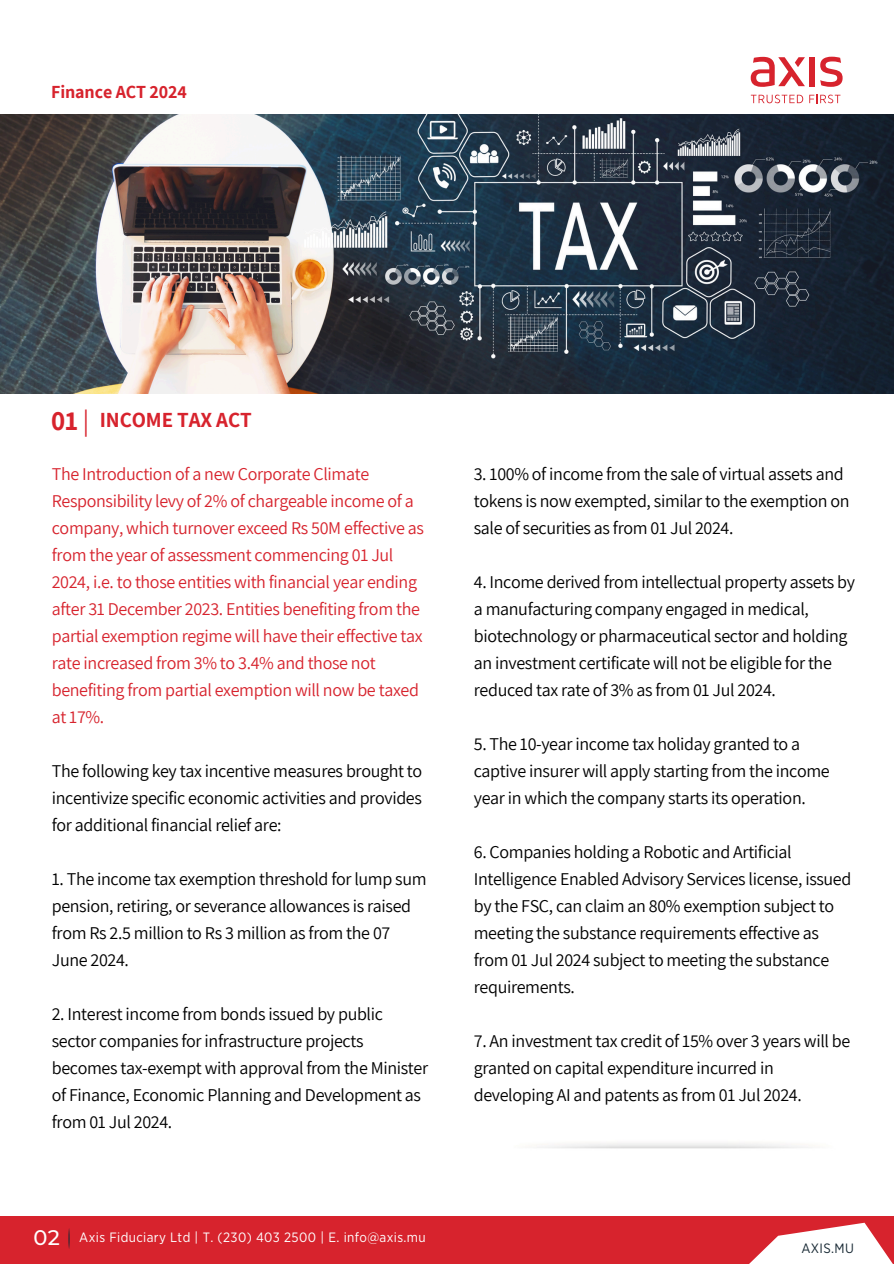
<style>
.page{position:relative;width:894px;height:1264px;background:#fff}
.page>*{position:absolute;margin:0;border:0;box-sizing:border-box;transform-origin:0 0}
.t1{font:700 27px "Assistant";color:#d7232d}
.t2{font:700 21px "Assistant";letter-spacing:-.005em;color:#d7232d}
.t3{font:500 21px "Montserrat";color:#fff}
.t4{font:18px/27px "Assistant";letter-spacing:-.02em;color:#000}
.t5{font:18px/27px "Assistant";letter-spacing:-.02em;color:#d7232d}
.t6{font:700 18px "Assistant";letter-spacing:-.005em;color:#d7232d}
.t7{font:13.5px "Gotham Narrow";letter-spacing:.03em;color:#fff}
.t8{font:13.5px "Gotham Narrow";letter-spacing:.03em;color:#182934}
.s1{font-weight:400}
</style>
<div class="page">
<img style="left:0;top:114px;width:893px;height:279px">
<svg style="left:750px;top:95px;width:53px;height:8px"></svg>
<svg style="left:809px;top:95px;width:31px;height:8px"></svg>
<div style="left:809px;top:57px;width:5px;height:29px;background:#d7232d"></div>
<svg style="left:820px;top:57px;width:22px;height:30px"></svg>
<svg style="left:750px;top:57px;width:54px;height:30px"></svg>
<div style="left:0;top:1216px;width:893px;height:47px;background:#d7232d"></div>
<svg style="left:750px;top:1222px;width:142px;height:41px"></svg>
<svg style="left:68px;top:1228px;width:2px;height:21px"></svg>
<h3 class="t6" style="left:51px;top:80px;width:137px">Finance ACT 2024</h3>
<h4 class="t1" style="left:51px;top:402px;width:40px">01<span class="s1">|</span></h4>
<h4 class="t2" style="left:100px;top:405px;width:153px">INCOME TAX ACT</h4>
<h4 class="t5" style="left:52px;top:460px;width:373px">The Introduction of a new Corporate Climate Responsibility levy of 2% of chargeable income of a company, which turnover exceed Rs 50M effective as from the year of assessment commencing 01 Jul 2024, i.e. to those entities with financial year ending after 31 December 2023. Entities benefiting from the partial exemption regime will have their effective tax rate increased from 3% to 3.4% and those not benefiting from partial exemption will now be taxed at 17%.</h4>
<h4 class="t4" style="left:52px;top:757px;width:372px;text-align:justify">The following key tax incentive measures brought to incentivize specific economic activities and provides for additional financial relief are:</h4>
<h4 class="t4" style="left:52px;top:865px;width:376px">1. The income tax exemption threshold for lump sum pension, retiring, or severance allowances is raised from Rs 2.5 million to Rs 3 million as from the 07<br>June 2024.</h4>
<h4 class="t4" style="left:52px;top:1000px;width:378px">2. Interest income from bonds issued by public sector companies for infrastructure projects becomes tax-exempt with approval from the Minister of Finance, Economic Planning and Development as from 01 Jul 2024.</h4>
<h4 class="t3" style="left:34px;top:1224px;width:28px">02</h4>
<h1 class="t7" style="left:79px;top:1230px;width:348px">Axis Fiduciary Ltd | T. (230) 403 2500 | E. info@axis.mu</h1>
<h4 class="t4" style="left:473px;top:460px;width:377px">3. 100% of income from the sale of virtual assets and tokens is now exempted, similar to the exemption on sale of securities as from 01 Jul 2024.</h4>
<h4 class="t4" style="left:473px;top:568px;width:383px">4. Income derived from intellectual property assets by a manufacturing company engaged in medical, biotechnology or pharmaceutical sector and holding an investment certificate will not be eligible for the reduced tax rate of 3% as from 01 Jul 2024.</h4>
<p class="t4" style="left:473px;top:730px;width:357px">5. The 10-year income tax holiday granted to a captive insurer will apply starting from the income year in which the company starts its operation.</p>
<p class="t4" style="left:473px;top:838px;width:379px">6. Companies holding a Robotic and Artificial Intelligence Enabled Advisory Services license, issued by the FSC, can claim an 80% exemption subject to meeting the substance requirements effective as from 01 Jul 2024 subject to meeting the substance requirements.</p>
<p class="t4" style="left:473px;top:1027px;width:378px">7. An investment tax credit of 15% over 3 years will be granted on capital expenditure incurred in developing AI and patents as from 01 Jul 2024.</p>
<h2 class="t8" style="left:801px;top:1241px;width:54px">AXIS.MU</h2>
</div>
